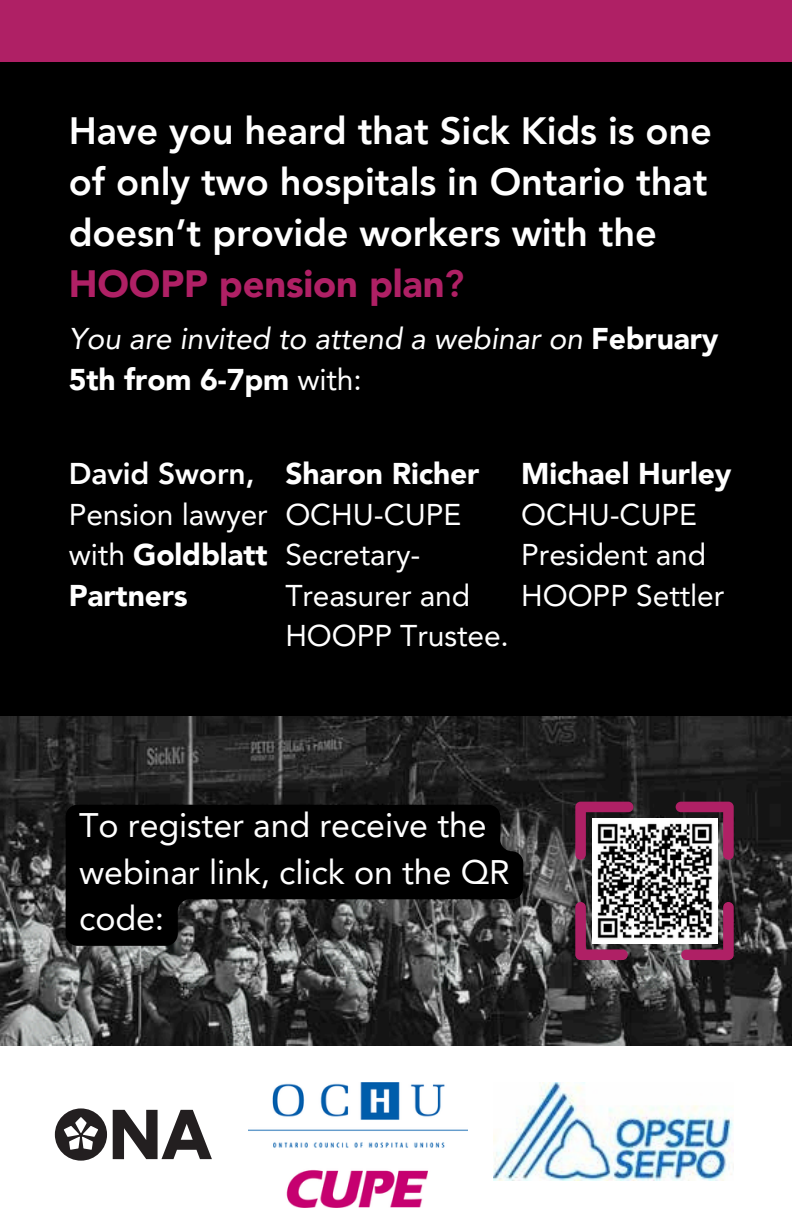
<style>
.page{position:relative;width:792px;height:1224px;background:#fff}
.page>*{position:absolute;margin:0;border:0;box-sizing:border-box;transform-origin:0 0}
.t1{font:800 38px/51px "Avenir LT Pro";letter-spacing:-.005em;color:#fff}
.t2{font:34px/46.4px "Avenir LT Pro";letter-spacing:-.005em;color:#fff}
.t3{font:30px/40.4px "Avenir LT Pro";letter-spacing:-.005em;color:#fff}
.t4{font:italic 30px/40.4px "Avenir LT Pro";letter-spacing:-.005em;color:#fff}
.t5{font:900 30px "Avenir LT Pro";letter-spacing:-.005em;color:#fff}
.s1{font-weight:900;color:#af2065}
.s2{color:#af2065}
.s3{font-weight:900;font-style:normal}
.s4{font-style:normal}
.s5{font-weight:800}
.s6{font-weight:900}
</style>
<div class="page">
<div style="left:0;top:0;width:792px;height:1035px;background:#000"></div>
<div style="left:0;top:0;width:792px;height:61px;background:#af2065"></div>
<svg style="left:113px;top:1110px;width:99px;height:49px"></svg>
<svg style="left:55px;top:1108px;width:52px;height:53px"></svg>
<img style="left:493px;top:1083px;width:240px;height:97px">
<img style="left:0;top:717px;width:792px;height:328px">
<svg style="left:681px;top:902px;width:53px;height:58px;background:#903461"></svg>
<svg style="left:575px;top:902px;width:53px;height:58px;background:#8d345f"></svg>
<svg style="left:676px;top:802px;width:58px;height:58px;background:#8b305c"></svg>
<svg style="left:575px;top:802px;width:58px;height:58px;background:#802853"></svg>
<img style="left:593px;top:819px;width:124px;height:124px">
<img style="left:249px;top:1083px;width:219px;height:124px">
<svg style="left:66px;top:805px;width:457px;height:141px"></svg>
<h1 class="t1" style="left:69px;top:109px;width:645px">Have you heard that Sick Kids is one of only two hospitals in Ontario that doesn’t provide workers with the<br><span class="s1">HOOPP pension plan</span><span class="s2">?</span></h1>
<p class="t4" style="left:69px;top:321px;width:651px">You are invited to attend a webinar on <span class="s3">February<br>5th from 6-7pm</span> <span class="s4">with:</span></p>
<p class="t3" style="left:69px;top:457px;width:201px"><span class="s5">David Sworn,<br></span>Pension lawyer with <span class="s6">Goldblatt<br>Partners</span></p>
<p class="t3" style="left:285px;top:457px;width:225px"><span class="s6">Sharon Richer<br></span>OCHU-CUPE<br>Secretary-<br>Treasurer and<br>HOOPP Trustee.</p>
<p class="t5" style="left:521px;top:462px;width:212px">Michael Hurley</p>
<p class="t3" style="left:521px;top:497px;width:205px">OCHU-CUPE<br>President and<br>HOOPP Settler</p>
<p class="t2" style="left:79px;top:805px;width:432px">To register and receive the webinar link, click on the QR code:</p>
</div>
